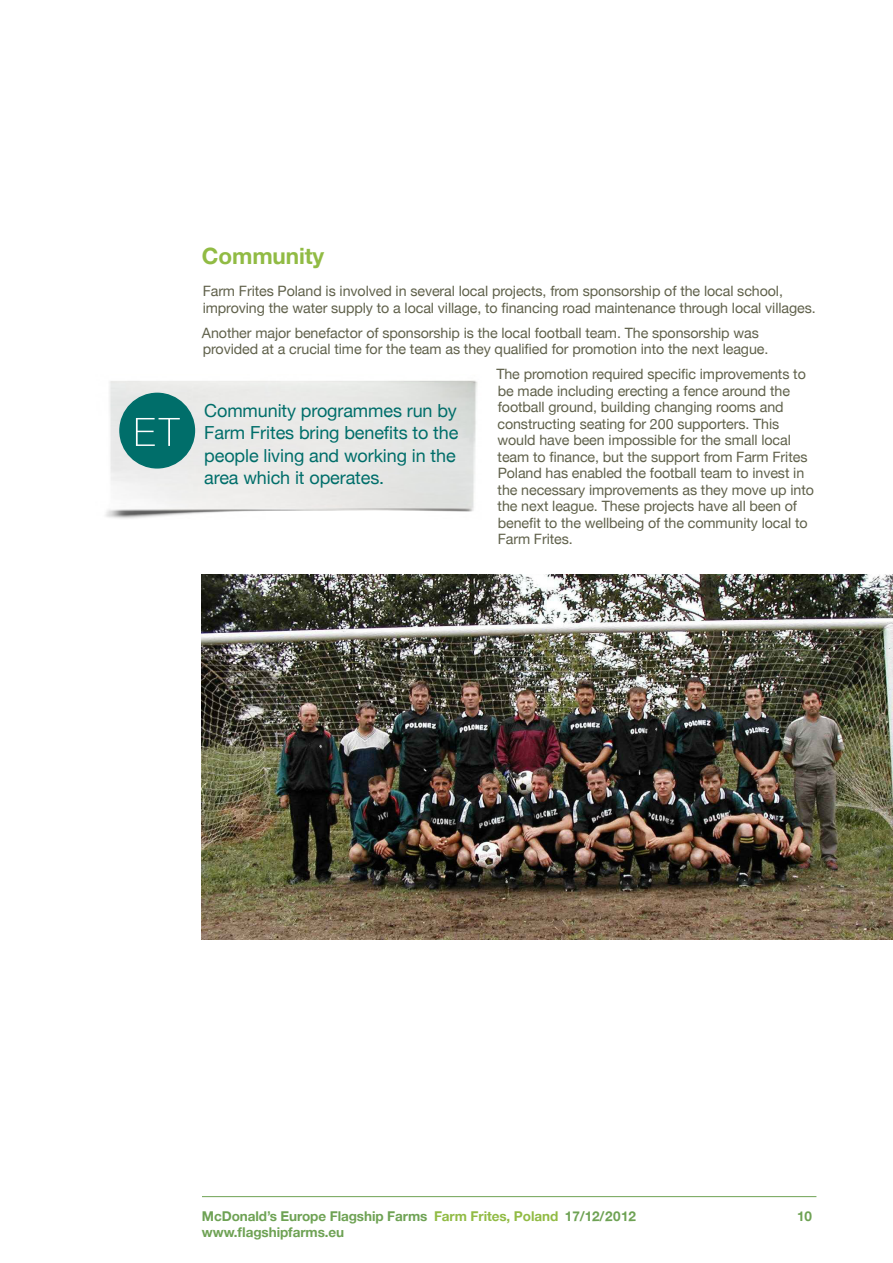
<style>
.page{position:relative;width:893px;height:1263px;background:#fff}
.page>*{position:absolute;margin:0;border:0;box-sizing:border-box;transform-origin:0 0}
.t1{font:700 22.5px "Helvetica Neue";letter-spacing:-.005em;color:#91bb44}
.R__main_body{font:18px/22.5px "Helvetica Neue";letter-spacing:-.005em;color:#006e6a}
.R_MAIN_BODY{font:14.25px/16.5px "Helvetica Neue";letter-spacing:-.005em;color:#60614b}
.t2{font:700 13.5px "Helvetica Neue";letter-spacing:-.005em;color:#6ea254}
.s1{color:#91bb44}
</style>
<div class="page">
<hr style="left:202px;top:1196px;width:614px;height:1px;background:#6ea254">
<img style="left:105px;top:380px;width:373px;height:139px">
<div style="left:120px;top:393px;width:74px;height:75px;background:#006e6a;border-radius:50%"></div>
<div style="left:119px;top:393px;width:76px;height:76px;border:2px solid #006e6a;border-radius:50%"></div>
<svg style="left:136px;top:418px;width:44px;height:28px"></svg>
<img style="left:202px;top:574px;width:691px;height:366px">
<p class="t1" style="left:202px;top:242px;width:124px">Community</p>
<p class="R_MAIN_BODY" style="left:203px;top:283px;width:615px">Farm Frites Poland is involved in several local projects, from sponsorship of the local school, improving the water supply to a local village, to financing road maintenance through local villages.</p>
<p class="R_MAIN_BODY" style="left:202px;top:324px;width:568px">Another major benefactor of sponsorship is the local football team. The sponsorship was provided at a crucial time for the team as they qualified for promotion into the next league.</p>
<p class="R_MAIN_BODY" style="left:496px;top:366px;width:319px">The promotion required specific improvements to be made including erecting a fence around the football ground, building changing rooms and constructing seating for 200 supporters. This would have been impossible for the small local team to finance, but the support from Farm Frites Poland has enabled the football team to invest in the necessary improvements as they move up into the next league. These projects have all been of benefit to the wellbeing of the community local to Farm Frites.</p>
<p class="R__main_body" style="left:204px;top:399px;width:256px">Community programmes run by<br>Farm Frites bring benefits to the people living and working in the area which it operates.</p>
<p class="t2" style="left:202px;top:1208px;width:436px">McDonald’s Europe Flagship Farms <span class="s1">Farm Frites, Poland</span> 17/12/2012</p>
<p class="t2" style="left:797px;top:1208px;width:16px">10</p>
<p class="t2" style="left:202px;top:1224px;width:144px">www.flagshipfarms.eu</p>
</div>
